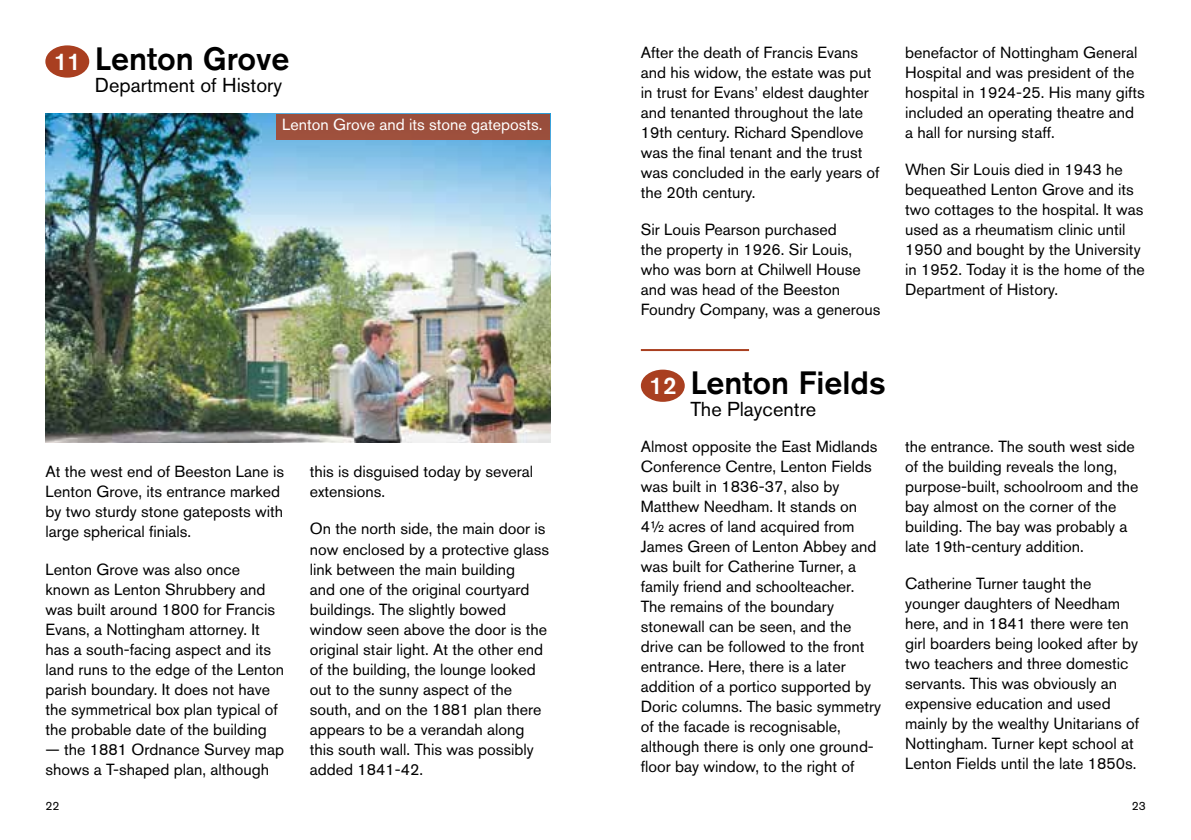
<style>
.page{position:relative;width:1191px;height:840px;background:#fff}
.page>*{position:absolute;margin:0;border:0;box-sizing:border-box;transform-origin:0 0}
.t1{font:500 32px "Akzidenz Grotesk BE";color:#000}
.t2{font:500 24px "Akzidenz Grotesk BE";color:#fff}
.t3{font:20px "Akzidenz Grotesk BE";color:#000}
.t4{font:16px/20px "Akzidenz Grotesk BE";color:#000}
.t5{font:16px "Akzidenz Grotesk BE";color:#fff}
.t6{font:12px "Akzidenz Grotesk BE";color:#000}
</style>
<div class="page">
<div style="left:45px;top:45px;width:44px;height:33px;background:#a93f20;border-radius:50%"></div>
<img style="left:45px;top:114px;width:505px;height:328px">
<hr style="left:641px;top:349px;width:108px;height:2px;background:#a93f20">
<div style="left:641px;top:369px;width:44px;height:32px;background:#a93f20;border-radius:50%"></div>
<div style="left:276px;top:114px;width:274px;height:25px;background:#9c4f3d"></div>
<h2 class="t2" style="left:54px;top:46px;width:28px">11</h2>
<h1 class="t1" style="left:95px;top:39px;width:196px">Lenton Grove</h1>
<p class="t3" style="left:95px;top:73px;width:189px">Department of History</p>
<p class="t5" style="left:282px;top:115px;width:262px">Lenton Grove and its stone gateposts.</p>
<p class="t4" style="left:45px;top:461px;width:240px">At the west end of Beeston Lane is<br>Lenton Grove, its entrance marked by two sturdy stone gateposts with large spherical finials.</p>
<p class="t4" style="left:45px;top:558px;width:240px">Lenton Grove was also once known as Lenton Shrubbery and was built around 1800 for Francis<br>Evans, a Nottingham attorney. It has a south-facing aspect and its land runs to the edge of the Lenton parish boundary. It does not have the symmetrical box plan typical of the probable date of the building</p>
<p class="t4" style="left:45px;top:738px;width:240px">— the 1881 Ordnance Survey map shows a T-shaped plan, although</p>
<p class="t4" style="left:310px;top:461px;width:225px">this is disguised today by several extensions.</p>
<p class="t4" style="left:310px;top:518px;width:241px">On the north side, the main door is now enclosed by a protective glass link between the main building<br>and one of the original courtyard buildings. The slightly bowed window seen above the door is the original stair light. At the other end of the building, the lounge looked out to the sunny aspect of the south, and on the 1881 plan there appears to be a verandah along this south wall. This was possibly added 1841-42.</p>
<p class="t4" style="left:641px;top:42px;width:240px">After the death of Francis Evans and his widow, the estate was put in trust for Evans’ eldest daughter and tenanted throughout the late<br>19th century. Richard Spendlove was the final tenant and the trust was concluded in the early years of the 20th century.</p>
<p class="t4" style="left:641px;top:219px;width:241px">Sir Louis Pearson purchased<br>the property in 1926. Sir Louis, who was born at Chilwell House and was head of the Beeston<br>Foundry Company, was a generous</p>
<p class="t4" style="left:905px;top:42px;width:241px">benefactor of Nottingham General<br>Hospital and was president of the hospital in 1924-25. His many gifts included an operating theatre and a hall for nursing staff.</p>
<p class="t4" style="left:905px;top:159px;width:241px">When Sir Louis died in 1943 he bequeathed Lenton Grove and its two cottages to the hospital. It was used as a rheumatism clinic until<br>1950 and bought by the University in 1952. Today it is the home of the<br>Department of History.</p>
<h2 class="t2" style="left:649px;top:370px;width:28px">12</h2>
<h1 class="t1" style="left:690px;top:363px;width:197px">Lenton Fields</h1>
<p class="t3" style="left:690px;top:397px;width:127px">The Playcentre</p>
<p class="t4" style="left:641px;top:436px;width:242px">Almost opposite the East Midlands<br>Conference Centre, Lenton Fields was built in 1836-37, also by<br>Matthew Needham. It stands on<br>4½ acres of land acquired from<br>James Green of Lenton Abbey and was built for Catherine Turner, a family friend and schoolteacher.<br>The remains of the boundary stonewall can be seen, and the drive can be followed to the front entrance. Here, there is a later addition of a portico supported by<br>Doric columns. The basic symmetry of the facade is recognisable, although there is only one ground&shy;floor bay window, to the right of</p>
<p class="t4" style="left:905px;top:436px;width:235px">the entrance. The south west side of the building reveals the long, purpose-built, schoolroom and the bay almost on the corner of the building. The bay was probably a late 19th-century addition.</p>
<p class="t4" style="left:905px;top:573px;width:235px">Catherine Turner taught the younger daughters of Needham here, and in 1841 there were ten girl boarders being looked after by two teachers and three domestic servants. This was obviously an expensive education and used mainly by the wealthy Unitarians of<br>Nottingham. Turner kept school at<br>Lenton Fields until the late 1850s.</p>
<p class="t6" style="left:45px;top:798px;width:15px">22</p>
<p class="t6" style="left:1131px;top:798px;width:15px">23</p>
</div>
